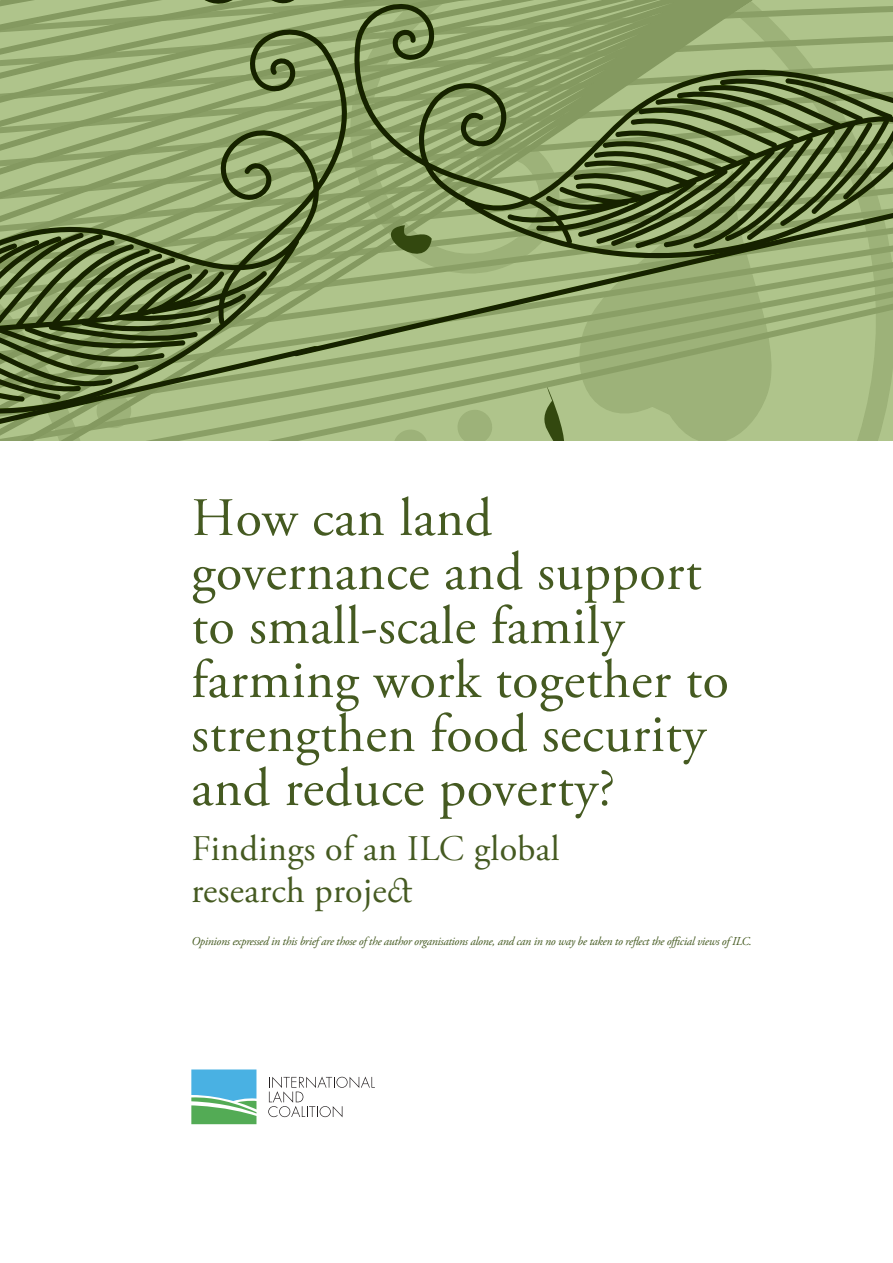
<style>
.page{position:relative;width:893px;height:1263px;background:#fff}
.page>*{position:absolute;margin:0;border:0;box-sizing:border-box;transform-origin:0 0}
.t1{font:54px/54px "Adobe Garamond Pro";letter-spacing:.01em;color:#455a21}
.h2_sub{font:36px/42px "Adobe Garamond Pro";letter-spacing:.01em;color:#455a21}
.t2{font:italic 12px "Adobe Garamond Pro";letter-spacing:-.025em;color:#455a21}
</style>
<div class="page">
<svg style="left:0;top:0;width:893px;height:441px;background:#8b9f69"></svg>
<svg style="left:191px;top:1069px;width:65px;height:55px;background:#65b9b4"></svg>
<svg style="left:268px;top:1076px;width:107px;height:41px"></svg>
<p class="t1" style="left:191px;top:493px;width:539px">How can land governance and support to small‑scale family farming work together to strengthen food security and reduce poverty?</p>
<p class="h2_sub" style="left:191px;top:829px;width:370px">Findings of an ILC global research project</p>
<p class="t2" style="left:191px;top:934px;width:562px">Opinions expressed in this brief are those of the author organisations alone, and can in no way be taken to reflect the official views of ILC.</p>
</div>
